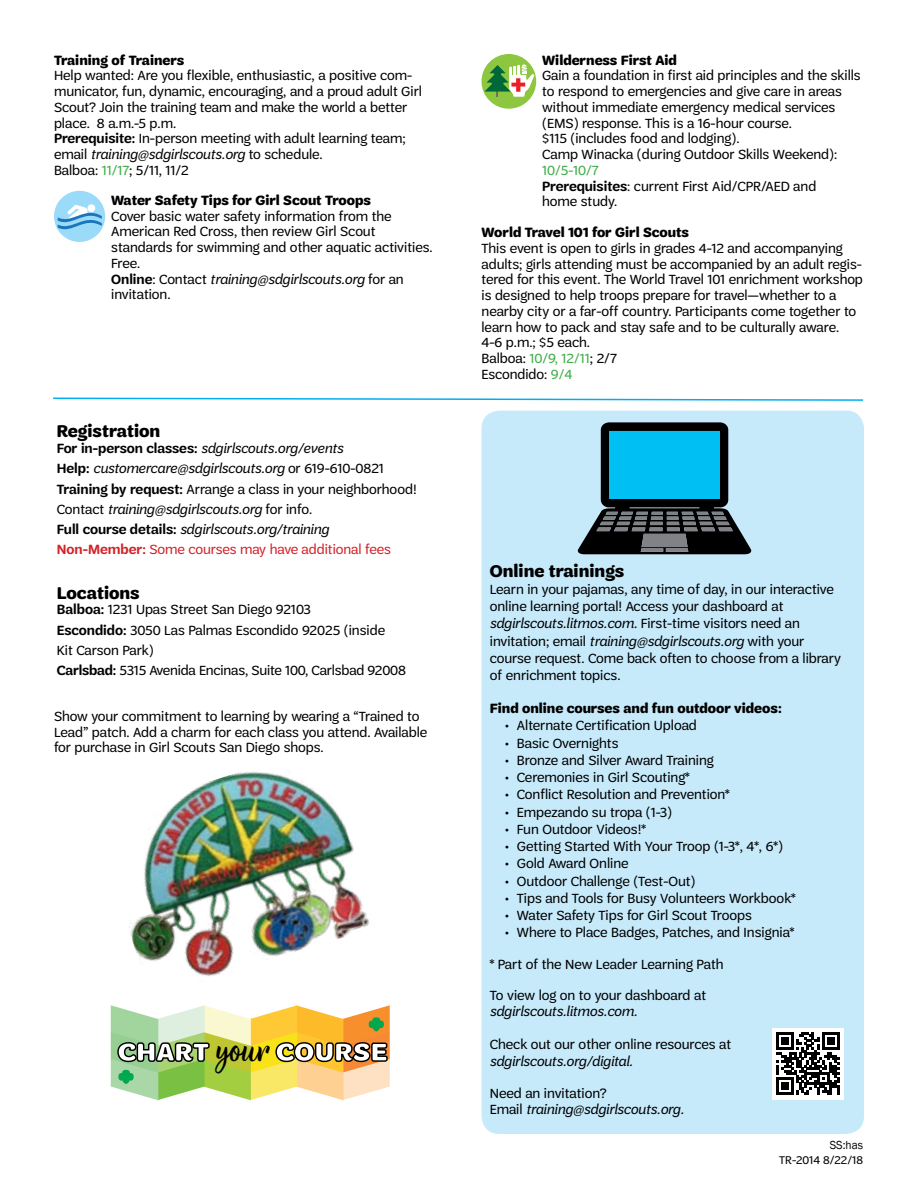
<style>
.page{position:relative;width:918px;height:1188px;background:#fff}
.page>*{position:absolute;margin:0;border:0;box-sizing:border-box;transform-origin:0 0}
.t1{font:900 27px "Trefoil Sans";color:#fff}
.t2{font:700 18px "Trefoil Sans";color:#000}
.t3{font:14.25px/15.8px "Trefoil Sans";color:#000}
.t4{font:italic 14.25px/20.2px "Trefoil Sans";color:#000}
.t5{font:700 14.25px "Trefoil Sans";color:#000}
.t6{font:12px "Trefoil Sans";color:#000}
.t7{font:12px "Franklin Gothic";color:#000;scale:.95 1}
.s1{font-weight:600}
.s2{font-style:italic}
.s3{color:#41ad49}
.s4{font-weight:600;font-style:normal}
.s5{font-style:normal}
.s6{font-weight:600;font-style:normal;color:#d2232a}
.s7{font-style:normal;color:#d2232a}
.s8{font-family:"Thin Mint Script";font-weight:400;font-size:30px;color:#000}
</style>
<div class="page">
<div style="left:482px;top:411px;width:382px;height:723px;background:#c7eafb;border-radius:18px"></div>
<svg style="left:578px;top:422px;width:174px;height:132px"></svg>
<img style="left:129px;top:771px;width:240px;height:205px">
<div style="left:772px;top:1028px;width:72px;height:72px;background:#fff"></div>
<svg style="left:776px;top:1032px;width:63px;height:63px"></svg>
<svg style="left:111px;top:1005px;width:279px;height:95px;background:#ceca7b"></svg>
<svg style="left:53px;top:397px;width:811px;height:4px"></svg>
<div style="left:481px;top:54px;width:55px;height:55px;background:#8dc63f;border-radius:50%"></div>
<svg style="left:484px;top:65px;width:50px;height:32px"></svg>
<div style="left:54px;top:191px;width:51px;height:51px;background:#9adbf9;border-radius:50%"></div>
<svg style="left:58px;top:204px;width:44px;height:31px"></svg>
<p class="t5" style="left:54px;top:52px;width:132px">Training of Trainers</p>
<p class="t3" style="left:54px;top:68px;width:370px">Help wanted: Are you flexible, enthusiastic, a positive com&shy;municator, fun, dynamic, encouraging, and a proud adult Girl Scout? Join the training team and make the world a better place. 8 a.m.-5 p.m.<br><span class="s1">Prerequisite:</span> In-person meeting with adult learning team; email <span class="s2">training@sdgirlscouts.org</span> to schedule.<br>Balboa: <span class="s3">11/17</span>; 5/11, 11/2</p>
<p class="t5" style="left:111px;top:192px;width:261px">Water Safety Tips for Girl Scout Troops</p>
<p class="t3" style="left:111px;top:208px;width:323px">Cover basic water safety information from the American Red Cross, then review Girl Scout standards for swimming and other aquatic activities.<br>Free.<br><span class="s1">Online</span>: Contact <span class="s2">training@sdgirlscouts.org</span> for an invitation.</p>
<p class="t2" style="left:57px;top:421px;width:105px">Registration</p>
<p class="t4" style="left:57px;top:438px;width:361px"><span class="s4">For in-person classes:</span> sdgirlscouts.org/events<br><span class="s4">Help:</span> customercare@sdgirlscouts.org <span class="s5">or 619-610-0821<br></span><span class="s4">Training by request:</span> <span class="s5">Arrange a class in your neighborhood!<br>Contact</span> training@sdgirlscouts.org <span class="s5">for info.<br></span><span class="s4">Full course details:</span> sdgirlscouts.org/training <span class="s6">Non-Member:</span> <span class="s7">Some courses may have additional fees</span></p>
<p class="t2" style="left:57px;top:583px;width:84px">Locations</p>
<p class="t3" style="left:57px;top:599px;width:351px;line-height:20.2px"><span class="s1">Balboa:</span> 1231 Upas Street San Diego 92103<br><span class="s1">Escondido:</span> 3050 Las Palmas Escondido 92025 (inside<br>Kit Carson Park)<br><span class="s1">Carlsbad:</span> 5315 Avenida Encinas, Suite 100, Carlsbad 92008</p>
<p class="t3" style="left:54px;top:708px;width:375px">Show your commitment to learning by wearing a “Trained to<br>Lead” patch. Add a charm for each class you attend. Available for purchase in Girl Scouts San Diego shops.</p>
<h1 class="t1" style="left:118px;top:1037px;width:271px">CHART <span class="s8">your</span> COURSE</h1>
<p class="t5" style="left:542px;top:52px;width:136px">Wilderness First Aid</p>
<p class="t3" style="left:542px;top:68px;width:320px">Gain a foundation in first aid principles and the skills to respond to emergencies and give care in areas without immediate emergency medical services (EMS) response. This is a 16-hour course.<br>$115 (includes food and lodging).<br>Camp Winacka (during Outdoor Skills Weekend):</p>
<p class="t3" style="left:542px;top:162px;width:276px"><span class="s3">10/5-10/7<br></span><span class="s1">Prerequisites</span>: current First Aid/CPR/AED and home study.</p>
<p class="t5" style="left:482px;top:224px;width:209px">World Travel 101 for Girl Scouts</p>
<p class="t3" style="left:482px;top:240px;width:383px">This event is open to girls in grades 4-12 and accompanying adults; girls attending must be accompanied by an adult regis&shy;tered for this event. The World Travel 101 enrichment workshop is designed to help troops prepare for travel—whether to a nearby city or a far-off country. Participants come together to learn how to pack and stay safe and to be culturally aware.<br>4-6 p.m.; $5 each.<br>Balboa: <span class="s3">10/9, 12/11</span>; 2/7<br>Escondido: <span class="s3">9/4</span></p>
<p class="t2" style="left:490px;top:560px;width:136px">Online trainings</p>
<p class="t3" style="left:490px;top:580px;width:353px;line-height:17.2px">Learn in your pajamas, any time of day, in our interactive online learning portal! Access your dashboard at <span class="s2">sdgirlscouts.litmos.com.</span> First-time visitors need an invitation; email <span class="s2">training@sdgirlscouts.org</span> with your course request. Come back often to choose from a library of enrichment topics.</p>
<p class="t5" style="left:490px;top:700px;width:293px">Find online courses and fun outdoor videos:</p>
<p class="t3" style="left:505px;top:718px;width:194px">• Alternate Certification Upload</p>
<p class="t3" style="left:505px;top:735px;width:115px">• Basic Overnights</p>
<p class="t3" style="left:505px;top:752px;width:210px">• Bronze and Silver Award Training</p>
<p class="t3" style="left:505px;top:769px;width:186px">• Ceremonies in Girl Scouting*</p>
<p class="t3" style="left:505px;top:787px;width:226px">• Conflict Resolution and Prevention*</p>
<p class="t3" style="left:505px;top:804px;width:169px">• Empezando su tropa (1-3)</p>
<p class="t3" style="left:505px;top:821px;width:142px">• Fun Outdoor Videos!*</p>
<p class="t3" style="left:505px;top:839px;width:280px">• Getting Started With Your Troop (1-3*, 4*, 6*)</p>
<p class="t3" style="left:505px;top:856px;width:125px">• Gold Award Online</p>
<p class="t3" style="left:505px;top:873px;width:192px">• Outdoor Challenge (Test-Out)</p>
<p class="t3" style="left:505px;top:890px;width:292px">• Tips and Tools for Busy Volunteers Workbook*</p>
<p class="t3" style="left:505px;top:908px;width:249px">• Water Safety Tips for Girl Scout Troops</p>
<p class="t3" style="left:505px;top:925px;width:291px">• Where to Place Badges, Patches, and Insignia*</p>
<p class="t3" style="left:490px;top:956px;width:235px">* Part of the New Leader Learning Path</p>
<p class="t3" style="left:490px;top:988px;width:218px">To view log on to your dashboard at</p>
<p class="t4" style="left:490px;top:1001px;width:149px">sdgirlscouts.litmos.com.</p>
<p class="t3" style="left:490px;top:1037px;width:243px">Check out our other online resources at</p>
<p class="t4" style="left:490px;top:1052px;width:144px">sdgirlscouts.org/digital.</p>
<p class="t4" style="left:490px;top:1085px;width:196px;line-height:15.8px"><span class="s5">Need an invitation?<br>Email</span> training@sdgirlscouts.org.</p>
<p class="t7" style="left:830px;top:1137px;width:37px">SS:has</p>
<p class="t6" style="left:779px;top:1154px;width:85px">TR-2014 8/22/18</p>
</div>
